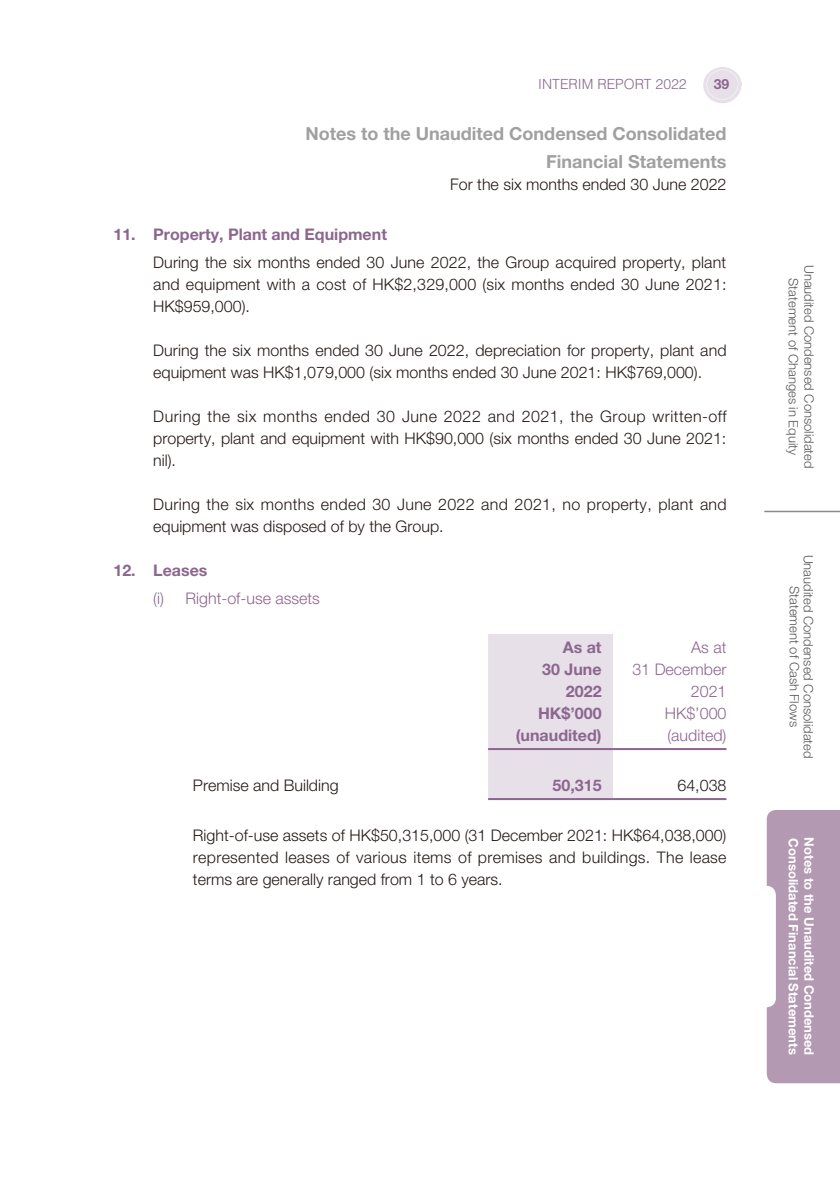
<style>
.page{position:relative;width:840px;height:1191px;background:#fff}
.page>*{position:absolute;margin:0;border:0;box-sizing:border-box;transform-origin:0 0}
.t1{font:700 18px/28px "Helvetica Neue LT Std";color:#a0a0a1;text-align:right}
.t2{font:300 16px/22px "Helvetica Neue LT Std";color:#231916;text-align:justify}
.t3{font:300 16px/22px "Helvetica Neue LT Std";letter-spacing:.02em;color:#231916}
.t4{font:700 16px/22px "Helvetica Neue LT Std";color:#8c668e;text-align:right}
.t5{font:300 16px/22px "Helvetica Neue LT Std";color:#8c668e;text-align:right}
.t6{font:300 14px "Helvetica LT Std";color:#8c668e}
.t7{font:700 14px "Helvetica Neue LT Std";color:#8c668e}
.t8{font:300 13px/15.6px "Helvetica Neue LT Std";color:#595857;text-align:center}
.t9{font:700 13px "Helvetica Neue LT Std";color:#fff}
</style>
<div class="page">
<div style="left:766px;top:810px;width:73px;height:273px;background:#b399b2"></div>
<hr style="left:763px;top:511px;width:76px;height:1px;background:#898989">
<svg style="left:703px;top:67px;width:39px;height:36px"></svg>
<div style="left:488px;top:634px;width:124px;height:164px;background:#e7e0e9"></div>
<hr style="left:488px;top:748px;width:124px;height:2px;background:#8c668e">
<hr style="left:612px;top:748px;width:114px;height:2px;background:#8c668e">
<hr style="left:488px;top:798px;width:124px;height:2px;background:#8c668e">
<hr style="left:612px;top:798px;width:114px;height:2px;background:#8c668e">
<p class="t6" style="left:538px;top:76px;width:150px">INTERIM REPORT 2022</p>
<p class="t7" style="left:713px;top:75px;width:17px">39</p>
<p class="t1" style="left:305px;top:119px;width:422px">Notes to the Unaudited Condensed Consolidated<br>Financial Statements</p>
<p class="t2" style="left:450px;top:173px;width:277px">For the six months ended 30 June 2022</p>
<p class="t4" style="left:113px;top:223px;width:275px">11. Property, Plant and Equipment</p>
<p class="t2" style="left:153px;top:251px;width:574px">During the six months ended 30 June 2022, the Group acquired property, plant and equipment with a cost of HK$2,329,000 (six months ended 30 June 2021:<br>HK$959,000).</p>
<p class="t2" style="left:153px;top:339px;width:574px">During the six months ended 30 June 2022, depreciation for property, plant and equipment was HK$1,079,000 (six months ended 30 June 2021: HK$769,000).</p>
<p class="t2" style="left:153px;top:405px;width:574px">During the six months ended 30 June 2022 and 2021, the Group written-off property, plant and equipment with HK$90,000 (six months ended 30 June 2021: nil).</p>
<p class="t3" style="left:153px;top:493px;width:574px">During the six months ended 30 June 2022 and 2021, no property, plant and equipment was disposed of by the Group.</p>
<p class="t4" style="left:113px;top:559px;width:95px">12. Leases</p>
<p class="t5" style="left:153px;top:586px;width:168px">(i) Right-of-use assets</p>
<p class="t4" style="left:542px;top:636px;width:61px">As at<br>30 June<br>2022</p>
<p class="t5" style="left:632px;top:636px;width:95px">As at<br>31 December<br>2021</p>
<p class="t4" style="left:538px;top:702px;width:65px">HK$’000</p>
<p class="t5" style="left:664px;top:702px;width:63px">HK$’000</p>
<p class="t4" style="left:515px;top:724px;width:87px">(unaudited)</p>
<p class="t5" style="left:667px;top:724px;width:60px">(audited)</p>
<p class="t2" style="left:193px;top:774px;width:147px">Premise and Building</p>
<p class="t4" style="left:552px;top:774px;width:50px">50,315</p>
<p class="t2" style="left:677px;top:774px;width:50px">64,038</p>
<p class="t2" style="left:193px;top:824px;width:535px">Right-of-use assets of HK$50,315,000 (31 December 2021: HK$64,038,000) represented leases of various items of premises and buildings. The lease terms are generally ranged from 1 to 6 years.</p>
<p class="t8" style="left:816px;top:265px;width:205px;rotate:90deg">Unaudited Condensed Consolidated<br>Statement of Changes in Equity</p>
<p class="t8" style="left:815px;top:554px;width:205px;line-height:14px;rotate:90deg">Unaudited Condensed Consolidated<br>Statement of Cash Flows</p>
<p class="t9" style="left:801px;top:838px;width:218px;rotate:90deg">Consolidated Financial Statements</p>
<p class="t9" style="left:816px;top:837px;width:219px;rotate:90deg">Notes to the Unaudited Condensed</p>
</div>
